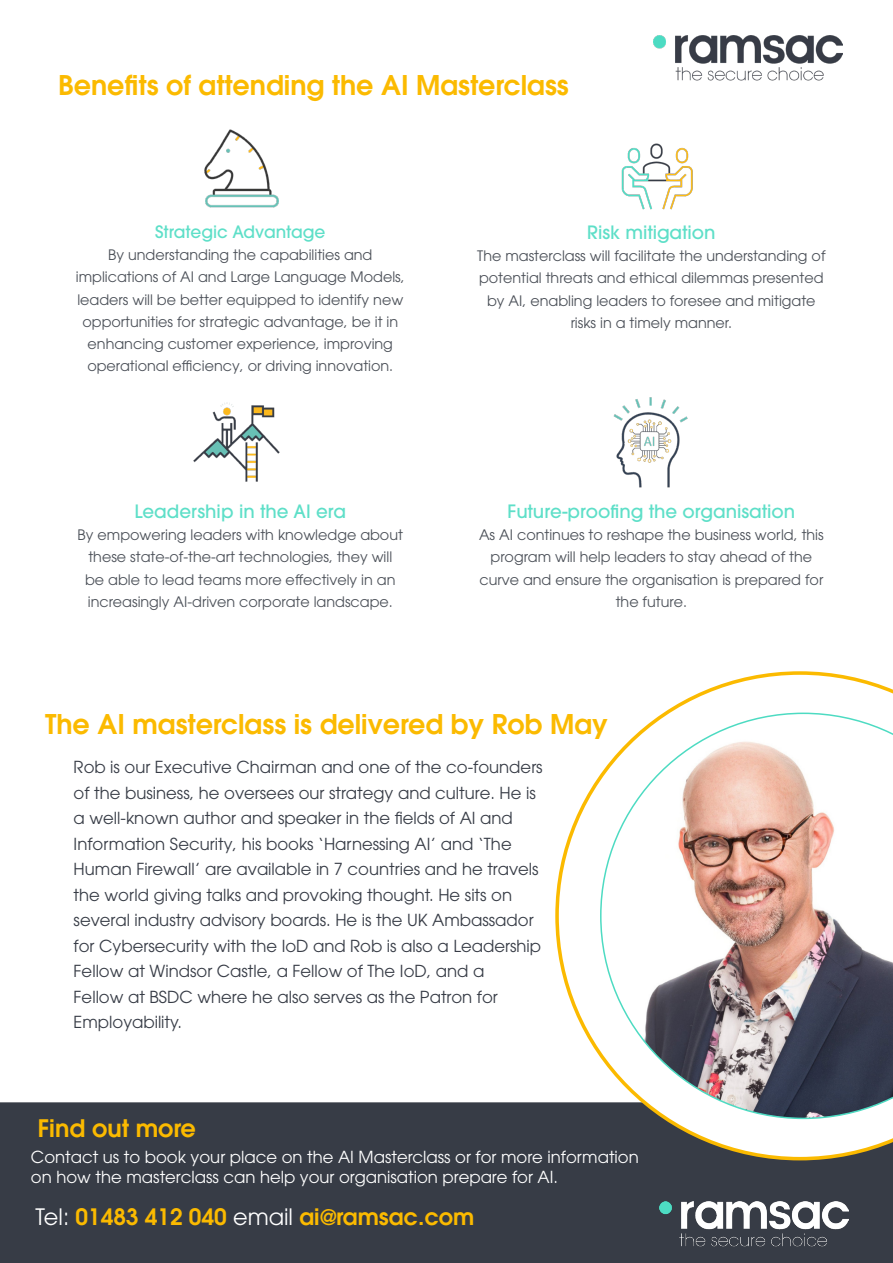
<style>
.page{position:relative;width:893px;height:1263px;background:#fff}
.page>*{position:absolute;margin:0;border:0;box-sizing:border-box;transform-origin:0 0}
.big_heading{font:600 27px "ITC Avant Garde Std";color:#fbba00}
.t1{font:600 24px "ITC Avant Garde Std";color:#fbba00}
.t2{font:600 22.5px "ITC Avant Garde Std";color:#fbba00}
.t3{font:500 18.3px "ITC Avant Garde Std";color:#5edfc8}
.t4{font:500 16.95px "ITC Avant Garde Std";color:#5edfc8}
.t5{font:16.5px/25.5px "ITC Avant Garde Std";color:#373c46}
.t6{font:16.5px/19.5px "ITC Avant Garde Std";color:#fff}
.t7{font:14.4px/22.2px "ITC Avant Garde Std";color:#4b5058;text-align:center}
.s1{font-weight:400;color:#fff}
</style>
<div class="page">
<div style="left:0;top:1102px;width:893px;height:161px;background:#373c46"></div>
<img style="left:653px;top:36px;width:190px;height:45px">
<svg style="left:555px;top:671px;width:338px;height:489px"></svg>
<img style="left:600px;top:712px;width:293px;height:407px">
<img style="left:659px;top:1202px;width:190px;height:49px">
<img style="left:204px;top:130px;width:75px;height:78px">
<img style="left:613px;top:397px;width:75px;height:91px">
<img style="left:194px;top:402px;width:86px;height:80px">
<img style="left:621px;top:143px;width:72px;height:67px">
<p class="big_heading" style="left:58px;top:68px;width:512px">Benefits of attending the AI Masterclass</p>
<p class="t4" style="left:155px;top:221px;width:172px">Strategic Advantage</p>
<p class="t7" style="left:76px;top:244px;width:330px">By understanding the capabilities and implications of AI and Large Language Models, leaders will be better equipped to identify new opportunities for strategic advantage, be it in enhancing customer experience, improving operational efficiency, or driving innovation.</p>
<p class="t3" style="left:134px;top:500px;width:213px">Leadership in the AI era</p>
<p class="t7" style="left:78px;top:524px;width:327px">By empowering leaders with knowledge about these state-of-the-art technologies, they will be able to lead teams more effectively in an increasingly AI-driven corporate landscape.</p>
<p class="t3" style="left:587px;top:221px;width:130px">Risk mitigation</p>
<p class="t7" style="left:477px;top:245px;width:350px">The masterclass will facilitate the understanding of potential threats and ethical dilemmas presented by AI, enabling leaders to foresee and mitigate risks in a timely manner.</p>
<p class="t3" style="left:507px;top:500px;width:289px">Future-proofing the organisation</p>
<p class="t7" style="left:479px;top:524px;width:346px">As AI continues to reshape the business world, this program will help leaders to stay ahead of the curve and ensure the organisation is prepared for the future.</p>
<p class="big_heading" style="left:45px;top:707px;width:564px">The AI masterclass is delivered by Rob May</p>
<p class="t5" style="left:74px;top:754px;width:471px">Rob is our Executive Chairman and one of the co-founders of the business, he oversees our strategy and culture. He is a well-known author and speaker in the fields of AI and Information Security, his books ‘Harnessing AI’ and ‘The Human Firewall’ are available in 7 countries and he travels the world giving talks and provoking thought. He sits on several industry advisory boards. He is the UK Ambassador for Cybersecurity with the IoD and Rob is also a Leadership Fellow at Windsor Castle, a Fellow of The IoD, and a<br>Fellow at BSDC where he also serves as the Patron for Employability.</p>
<p class="t1" style="left:38px;top:1113px;width:160px">Find out more</p>
<p class="t6" style="left:31px;top:1147px;width:609px">Contact us to book your place on the AI Masterclass or for more information on how the masterclass can help your organisation prepare for AI.</p>
<p class="t2" style="left:36px;top:1202px;width:440px"><span class="s1">Tel:</span> 01483 412 040 <span class="s1">email</span> ai@ramsac.com</p>
</div>
